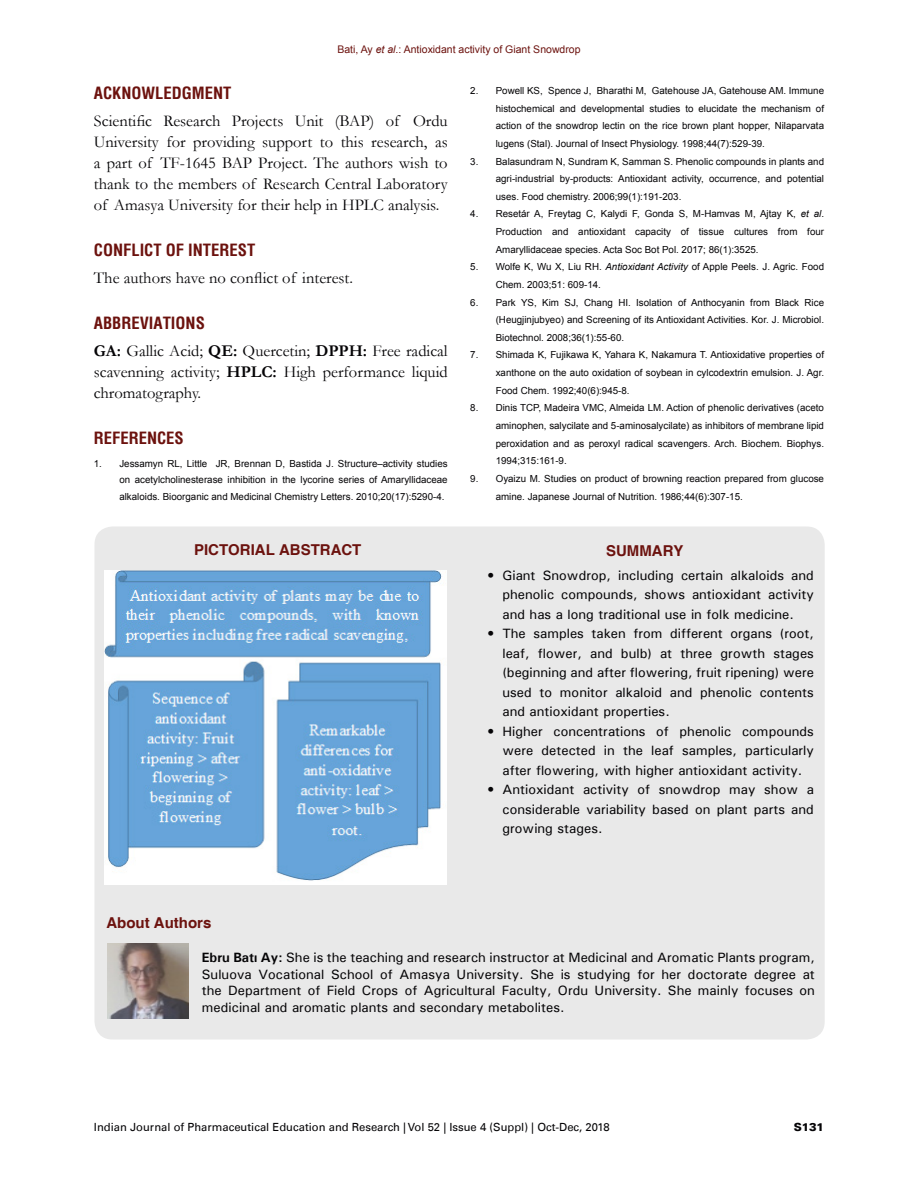
<style>
.page{position:relative;width:918px;height:1188px;background:#fff}
.page>*{position:absolute;margin:0;border:0;box-sizing:border-box;transform-origin:0 0}
.Body_Text{font:16.5px/20.9px "Garamond";color:#050406;text-align:justify}
.t1{font:700 condensed 16.5px "Helvetica";color:#6c120e}
.t2{font:700 15px "Helvetica";color:#6c120e}
.Abstract_text{font:500 13.5px/19.5px "Univers";color:#050406;text-align:justify}
.t3{font:11.25px "Univers LT";color:#050406}
.t4{font:900 11.25px "Univers LT";color:#050406}
.t5{font:10.5px "Arial";color:#6c120e}
.t6{font:9.75px/17.7px "Arial";color:#050406;text-align:justify}
.s1{font-style:italic}
.s2{font-weight:700}
</style>
<div class="page">
<div style="left:94px;top:526px;width:731px;height:514px;background:#e9e9e9;border-radius:18px"></div>
<img style="left:107px;top:944px;width:82px;height:75px">
<img style="left:104px;top:571px;width:342px;height:314px">
<p class="t5" style="left:337px;top:43px;width:245px">Bati, Ay <span class="s1">et al</span>.: Antioxidant activity of Giant Snowdrop</p>
<h1 class="t1" style="left:94px;top:82px;width:139px">ACKNOWLEDGMENT</h1>
<p class="Body_Text" style="left:94px;top:110px;width:355px">Scientific Research Projects Unit (BAP) of Ordu University for providing support to this research, as a part of TF-1645 BAP Project. The authors wish to thank to the members of Research Central Laboratory of Amasya University for their help in HPLC analysis.</p>
<h1 class="t1" style="left:94px;top:239px;width:163px">CONFLICT OF INTEREST</h1>
<p class="Body_Text" style="left:94px;top:267px;width:261px">The authors have no conflict of interest.</p>
<h1 class="t1" style="left:94px;top:312px;width:112px">ABBREVIATIONS</h1>
<p class="Body_Text" style="left:94px;top:340px;width:355px"><span class="s2">GA:</span> Gallic Acid; <span class="s2">QE:</span> Quercetin; <span class="s2">DPPH:</span> Free radical scavenning activity; <span class="s2">HPLC:</span> High performance liquid chromatography.</p>
<h1 class="t1" style="left:94px;top:427px;width:91px">REFERENCES</h1>
<p class="t6" style="left:119px;top:455px;width:330px;line-height:16.4px;text-indent:-26px">1. Jessamyn RL, Little JR, Brennan D, Bastida J. Structure–activity studies on acetylcholinesterase inhibition in the lycorine series of Amaryllidaceae alkaloids. Bioorganic and Medicinal Chemistry Letters. 2010;20(17):5290-4.</p>
<p class="t6" style="left:496px;top:82px;width:330px;text-indent:-26px">2. Powell KS, Spence J, Bharathi M, Gatehouse JA, Gatehouse AM. Immune histochemical and developmental studies to elucidate the mechanism of action of the snowdrop lectin on the rice brown plant hopper, Nilaparvata lugens (Stal). Journal of Insect Physiology. 1998;44(7):529-39.</p>
<p class="t6" style="left:496px;top:152px;width:330px;text-indent:-26px">3. Balasundram N, Sundram K, Samman S. Phenolic compounds in plants and agri-industrial by-products: Antioxidant activity, occurrence, and potential uses. Food chemistry. 2006;99(1):191-203.</p>
<p class="t6" style="left:496px;top:205px;width:330px;text-indent:-26px">4. Resetár A, Freytag C, Kalydi F, Gonda S, M-Hamvas M, Ajtay K, <span class="s1">et al</span>.<br>Production and antioxidant capacity of tissue cultures from four Amaryllidaceae species. Acta Soc Bot Pol. 2017; 86(1):3525.</p>
<p class="t6" style="left:496px;top:258px;width:330px;text-indent:-26px">5. Wolfe K, Wu X, Liu RH. <span class="s1">Antioxidant Activity</span> of Apple Peels. J. Agric. Food<br>Chem. 2003;51: 609-14.</p>
<p class="t6" style="left:496px;top:293px;width:330px;text-indent:-26px">6. Park YS, Kim SJ, Chang HI. Isolation of Anthocyanin from Black Rice (Heugjinjubyeo) and Screening of its Antioxidant Activities. Kor. J. Microbiol.<br>Biotechnol. 2008;36(1):55-60.</p>
<p class="t6" style="left:496px;top:346px;width:330px;text-indent:-26px">7. Shimada K, Fujikawa K, Yahara K, Nakamura T. Antioxidative properties of xanthone on the auto oxidation of soybean in cylcodextrin emulsion. J. Agr.<br>Food Chem. 1992;40(6):945-8.</p>
<p class="t6" style="left:496px;top:399px;width:330px;text-indent:-26px">8. Dinis TCP, Madeira VMC, Almeida LM. Action of phenolic derivatives (aceto aminophen, salycilate and 5-aminosalycilate) as inhibitors of membrane lipid peroxidation and as peroxyl radical scavengers. Arch. Biochem. Biophys.<br>1994;315:161-9.</p>
<p class="t6" style="left:496px;top:470px;width:330px;text-indent:-26px">9. Oyaizu M. Studies on product of browning reaction prepared from glucose amine. Japanese Journal of Nutrition. 1986;44(6):307-15.</p>
<h2 class="t2" style="left:194px;top:541px;width:169px">PICTORIAL ABSTRACT</h2>
<h2 class="t2" style="left:606px;top:541px;width:79px">SUMMARY</h2>
<p class="Abstract_text" style="left:502px;top:565px;width:313px;text-indent:-15px">• Giant Snowdrop, including certain alkaloids and phenolic compounds, shows antioxidant activity and has a long traditional use in folk medicine.</p>
<p class="Abstract_text" style="left:502px;top:624px;width:313px;text-indent:-15px">• The samples taken from different organs (root, leaf, flower, and bulb) at three growth stages (beginning and after flowering, fruit ripening) were used to monitor alkaloid and phenolic contents and antioxidant properties.</p>
<p class="Abstract_text" style="left:502px;top:721px;width:313px;text-indent:-15px">• Higher concentrations of phenolic compounds were detected in the leaf samples, particularly after flowering, with higher antioxidant activity.</p>
<p class="Abstract_text" style="left:502px;top:780px;width:313px;text-indent:-15px">• Antioxidant activity of snowdrop may show a considerable variability based on plant parts and growing stages.</p>
<h2 class="t2" style="left:106px;top:913px;width:106px">About Authors</h2>
<p class="Abstract_text" style="left:202px;top:949px;width:615px;line-height:16.5px"><span class="s2">Ebru Batı Ay:</span> She is the teaching and research instructor at Medicinal and Aromatic Plants program, Suluova Vocational School of Amasya University. She is studying for her doctorate degree at the Department of Field Crops of Agricultural Faculty, Ordu University. She mainly focuses on medicinal and aromatic plants and secondary metabolites.</p>
<p class="t3" style="left:94px;top:1120px;width:517px">Indian Journal of Pharmaceutical Education and Research | Vol 52 | Issue 4 (Suppl) | Oct-Dec, 2018</p>
<p class="t4" style="left:794px;top:1120px;width:32px">S131</p>
</div>
